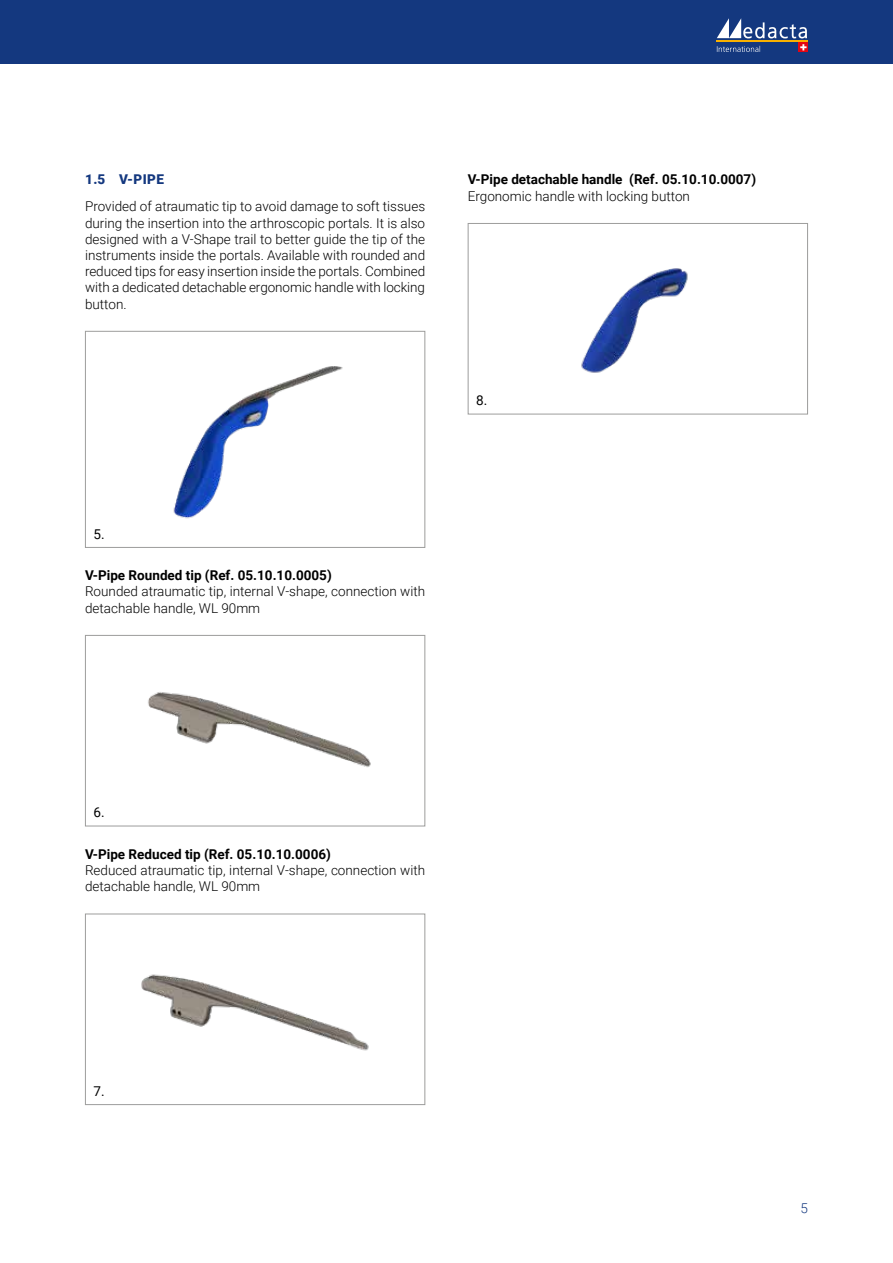
<style>
.page{position:relative;width:893px;height:1263px;background:#fff}
.page>*{position:absolute;margin:0;border:0;box-sizing:border-box;transform-origin:0 0}
.t1{font:300 13.5px/16.2px "Roboto";color:#000}
.t2{font:700 13.5px "Roboto";color:#000}
.t3{font:900 13.5px "Roboto";color:#14387f}
.t4{font:13.5px "Roboto";color:#000}
.t5{font:300 13.5px "Roboto";color:#14387f}
</style>
<div class="page">
<div style="left:0;top:0;width:893px;height:64px;background:#14387f"></div>
<hr style="left:716px;top:40px;width:92px;height:1px;background:#f9b000">
<svg style="left:717px;top:18px;width:90px;height:20px"></svg>
<svg style="left:799px;top:43px;width:9px;height:9px"></svg>
<svg style="left:800px;top:44px;width:6px;height:6px"></svg>
<svg style="left:717px;top:46px;width:43px;height:6px"></svg>
<img style="left:173px;top:366px;width:170px;height:153px">
<div style="left:85px;top:331px;width:340px;height:217px;border:1px solid #9d9d9c"></div>
<img style="left:148px;top:692px;width:223px;height:76px">
<div style="left:85px;top:635px;width:340px;height:191px;border:1px solid #9d9d9c"></div>
<img style="left:141px;top:974px;width:228px;height:77px">
<div style="left:85px;top:913px;width:340px;height:192px;border:1px solid #9d9d9c"></div>
<img style="left:581px;top:268px;width:107px;height:105px">
<div style="left:468px;top:223px;width:340px;height:191px;border:1px solid #9d9d9c"></div>
<p class="t3" style="left:85px;top:170px;width:80px">1.5 V-PIPE</p>
<p class="t1" style="left:85px;top:198px;width:342px;text-align:justify">Provided of atraumatic tip to avoid damage to soft tissues during the insertion into the arthroscopic portals. It is also designed with a V-Shape trail to better guide the tip of the instruments inside the portals. Available with rounded and reduced tips for easy insertion inside the portals. Combined with a dedicated detachable ergonomic handle with locking button.</p>
<p class="t2" style="left:468px;top:170px;width:290px">V-Pipe detachable handle (Ref. 05.10.10.0007)</p>
<p class="t1" style="left:468px;top:187px;width:224px">Ergonomic handle with locking button</p>
<p class="t4" style="left:476px;top:391px;width:13px">8.</p>
<p class="t4" style="left:94px;top:524px;width:13px">5.</p>
<p class="t2" style="left:85px;top:566px;width:248px">V-Pipe Rounded tip (Ref. 05.10.10.0005)</p>
<p class="t1" style="left:85px;top:583px;width:342px">Rounded atraumatic tip, internal V-shape, connection with detachable handle, WL 90mm</p>
<p class="t4" style="left:94px;top:803px;width:13px">6.</p>
<p class="t2" style="left:85px;top:844px;width:247px">V-Pipe Reduced tip (Ref. 05.10.10.0006)</p>
<p class="t1" style="left:85px;top:861px;width:342px">Reduced atraumatic tip, internal V-shape, connection with detachable handle, WL 90mm</p>
<p class="t4" style="left:94px;top:1081px;width:13px">7.</p>
<p class="t5" style="left:800px;top:1198px;width:9px">5</p>
</div>
